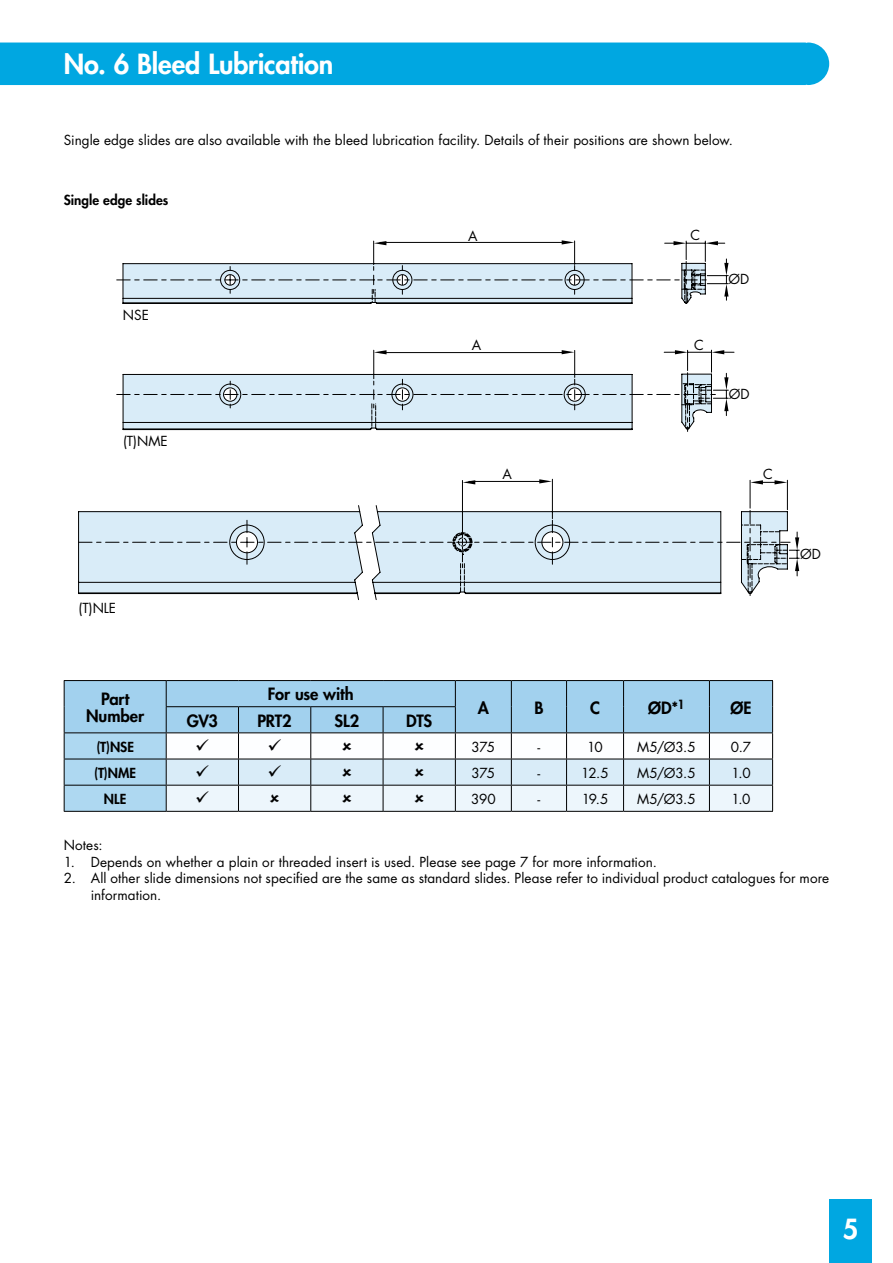
<style>
.page{position:relative;width:893px;height:1263px;background:#fff}
.page>*{position:absolute;margin:0;border:0;box-sizing:border-box;transform-origin:0 0}
.t1{font:800 27px "Futura Std";letter-spacing:-.01em;color:#fff}
.t2{font:800 16.5px/16.5px "Futura Std";letter-spacing:-.005em;color:#000;text-align:center}
.t3{font:13.5px/16.5px "Futura Std";letter-spacing:.005em;color:#000}
.t4{font:800 13.5px "Futura Std";letter-spacing:.005em;color:#000}
</style>
<div class="page">
<div style="left:0;top:43px;width:829px;height:42px;background:#00a7e1"></div>
<div style="left:829px;top:1199px;width:43px;height:64px;background:#00a7e1"></div>
<svg style="left:117px;top:261px;width:589px;height:43px"></svg>
<svg style="left:117px;top:373px;width:254px;height:58px"></svg>
<svg style="left:371px;top:269px;width:417px;height:241px"></svg>
<svg style="left:463px;top:480px;width:12px;height:4px"></svg>
<svg style="left:539px;top:479px;width:13px;height:4px"></svg>
<svg style="left:750px;top:480px;width:13px;height:4px"></svg>
<svg style="left:774px;top:480px;width:13px;height:4px"></svg>
<svg style="left:79px;top:510px;width:720px;height:86px"></svg>
<svg style="left:675px;top:350px;width:13px;height:4px"></svg>
<svg style="left:712px;top:350px;width:12px;height:4px"></svg>
<svg style="left:724px;top:377px;width:4px;height:13px"></svg>
<svg style="left:724px;top:398px;width:4px;height:13px"></svg>
<svg style="left:562px;top:350px;width:12px;height:4px"></svg>
<svg style="left:374px;top:350px;width:13px;height:4px"></svg>
<svg style="left:374px;top:241px;width:12px;height:4px"></svg>
<svg style="left:562px;top:240px;width:12px;height:5px"></svg>
<svg style="left:673px;top:241px;width:13px;height:4px"></svg>
<svg style="left:705px;top:241px;width:13px;height:4px"></svg>
<svg style="left:724px;top:263px;width:4px;height:13px"></svg>
<svg style="left:724px;top:284px;width:4px;height:12px"></svg>
<hr style="left:64px;top:811px;width:102px;height:1px;background:#000">
<hr style="left:166px;top:811px;width:72px;height:1px;background:#000">
<hr style="left:238px;top:811px;width:73px;height:1px;background:#000">
<hr style="left:311px;top:811px;width:72px;height:1px;background:#000">
<hr style="left:383px;top:811px;width:72px;height:1px;background:#000">
<hr style="left:455px;top:811px;width:56px;height:1px;background:#000">
<hr style="left:511px;top:811px;width:56px;height:1px;background:#000">
<hr style="left:567px;top:811px;width:57px;height:1px;background:#000">
<hr style="left:624px;top:811px;width:85px;height:1px;background:#000">
<hr style="left:709px;top:811px;width:64px;height:1px;background:#000">
<svg style="left:64px;top:680px;width:709px;height:131px"></svg>
<h1 class="t1" style="left:64px;top:47px;width:271px">No. 6 Bleed Lubrication</h1>
<p class="t3" style="left:64px;top:132px;width:671px">Single edge slides are also available with the bleed lubrication facility. Details of their positions are shown below.</p>
<p class="t4" style="left:64px;top:191px;width:106px">Single edge slides</p>
<p class="t3" style="left:123px;top:306px;width:28px">NSE</p>
<p class="t3" style="left:123px;top:433px;width:46px">(T)NME</p>
<p class="t3" style="left:468px;top:227px;width:11px">A</p>
<p class="t3" style="left:691px;top:227px;width:11px">C</p>
<p class="t3" style="left:472px;top:337px;width:11px">A</p>
<p class="t3" style="left:694px;top:337px;width:11px">C</p>
<p class="t3" style="left:728px;top:271px;width:22px">ØD</p>
<p class="t3" style="left:729px;top:385px;width:22px">ØD</p>
<p class="t3" style="left:503px;top:466px;width:11px">A</p>
<p class="t3" style="left:763px;top:466px;width:11px">C</p>
<p class="t3" style="left:79px;top:599px;width:39px">(T)NLE</p>
<p class="t2" style="left:86px;top:691px;width:60px">Part<br>Number</p>
<p class="t2" style="left:268px;top:686px;width:87px">For use with</p>
<p class="t2" style="left:187px;top:712px;width:33px">GV3</p>
<p class="t2" style="left:257px;top:712px;width:36px">PRT2</p>
<p class="t2" style="left:334px;top:712px;width:26px">SL2</p>
<p class="t2" style="left:406px;top:712px;width:28px">DTS</p>
<p class="t2" style="left:478px;top:699px;width:13px">A</p>
<p class="t2" style="left:534px;top:699px;width:11px">B</p>
<p class="t2" style="left:590px;top:699px;width:11px">C</p>
<p class="t2" style="left:648px;top:699px;width:38px">ØD*<sup>1</sup></p>
<p class="t2" style="left:730px;top:699px;width:23px">ØE</p>
<p class="t4" style="left:96px;top:738px;width:39px">(T)NSE</p>
<p class="t3" style="left:472px;top:738px;width:25px">375</p>
<p class="t3" style="left:538px;top:738px;width:4px">-</p>
<p class="t3" style="left:587px;top:738px;width:17px">10</p>
<p class="t3" style="left:637px;top:738px;width:60px">M5/Ø3.5</p>
<p class="t3" style="left:731px;top:738px;width:22px">0.7</p>
<p class="t4" style="left:94px;top:764px;width:43px">(T)NME</p>
<p class="t3" style="left:472px;top:764px;width:25px">375</p>
<p class="t3" style="left:538px;top:764px;width:4px">-</p>
<p class="t3" style="left:581px;top:764px;width:29px">12.5</p>
<p class="t3" style="left:637px;top:764px;width:60px">M5/Ø3.5</p>
<p class="t3" style="left:731px;top:764px;width:21px">1.0</p>
<p class="t4" style="left:104px;top:790px;width:24px">NLE</p>
<p class="t3" style="left:471px;top:791px;width:26px">390</p>
<p class="t3" style="left:538px;top:791px;width:4px">-</p>
<p class="t3" style="left:582px;top:791px;width:28px">19.5</p>
<p class="t3" style="left:637px;top:791px;width:60px">M5/Ø3.5</p>
<p class="t3" style="left:731px;top:791px;width:21px">1.0</p>
<p class="t3" style="left:800px;top:546px;width:22px">ØD</p>
<p class="t3" style="left:64px;top:837px;width:40px">Notes:</p>
<p class="t3" style="left:64px;top:853px;width:595px">1. Depends on whether a plain or threaded insert is used. Please see page 7 for more information.</p>
<p class="t3" style="left:91px;top:870px;width:740px;text-indent:-27px">2. All other slide dimensions not specified are the same as standard slides. Please refer to individual product catalogues for more information.</p>
<h1 class="t1" style="left:843px;top:1212px;width:17px">5</h1>
</div>
